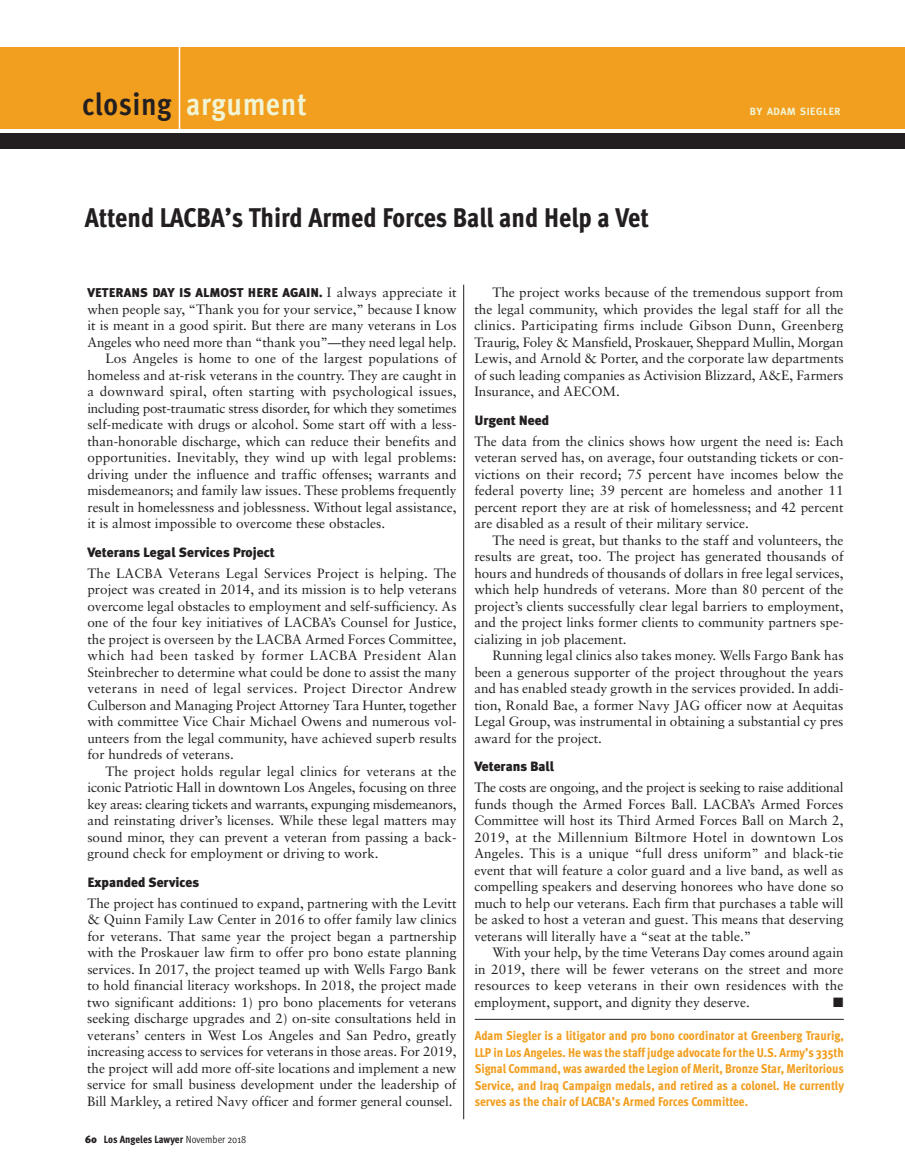
<style>
.page{position:relative;width:905px;height:1175px;background:#fff}
.page>*{position:absolute;margin:0;border:0;box-sizing:border-box;transform-origin:0 0}
.t1{font:700 31.5px "Meta Cond";letter-spacing:.02em;color:#f1f5d5}
.t2{font:800 27px "Meta Cond";color:#231f20}
.t3{font:13.5px/16.5px "Sabon";color:#231f20;text-align:justify}
.t4{font:900 13.5px "Meta Plus";color:#231f20}
.t5{font:13.5px "Zapf Dingbats ITC";color:#231f20}
.t6{font:800 12.75px/16.5px "Meta Cond";color:#f29f20;text-align:justify}
.t7{font:900 12.75px "Meta Plus";color:#231f20}
.t8{font:800 10.5px "Meta Cond";color:#231f20}
.t9{font:700 10.5px "Meta";letter-spacing:.055em;color:#f1f5d5}
.s1{color:#231f20}
.s2{font-family:"Sabon";font-weight:400;font-size:13.5px}
.s3{font-family:"Meta Plus";font-weight:900}
.s4{font-family:"Meta Cond Normal";font-weight:400}
</style>
<div class="page">
<div style="left:0;top:133px;width:904px;height:16px;background:#231f20"></div>
<div style="left:0;top:48px;width:904px;height:81px;background:#f29f20"></div>
<hr style="left:463px;top:285px;width:1px;height:834px;background:#231f20">
<hr style="left:179px;top:46px;width:1px;height:84px;background:#fff">
<hr style="left:475px;top:1018px;width:368px;height:1px;background:#231f20">
<h1 class="t1" style="left:82px;top:94px;width:226px"><span class="s1">closing</span> argument</h1>
<h2 class="t2" style="left:85px;top:208px;width:565px">Attend LACBA’s Third Armed Forces Ball and Help a Vet</h2>
<p class="t9" style="left:749px;top:105px;width:92px">BY ADAM SIEGLER</p>
<p class="t7" style="left:87px;top:285px;width:371px">VETERANS DAY IS ALMOST HERE AGAIN. <span class="s2">I always appreciate it</span></p>
<p class="t3" style="left:87px;top:302px;width:370px">when people say, “Thank you for your service,” because I know</p>
<p class="t3" style="left:87px;top:318px;width:370px">it is meant in a good spirit. But there are many veterans in Los</p>
<p class="t3" style="left:87px;top:335px;width:371px">Angeles who need more than “thank you”—they need legal help.</p>
<p class="t3" style="left:105px;top:351px;width:352px">Los Angeles is home to one of the largest populations of</p>
<p class="t3" style="left:87px;top:368px;width:370px">homeless and at-risk veterans in the country. They are caught in</p>
<p class="t3" style="left:87px;top:384px;width:370px">a downward spiral, often starting with psychological issues,</p>
<p class="t3" style="left:87px;top:401px;width:370px">including post-traumatic stress disorder, for which they sometimes</p>
<p class="t3" style="left:87px;top:417px;width:370px">self-medicate with drugs or alcohol. Some start off with a less-</p>
<p class="t3" style="left:87px;top:434px;width:370px">than-honorable discharge, which can reduce their benefits and</p>
<p class="t3" style="left:87px;top:450px;width:370px">opportunities. Inevitably, they wind up with legal problems:</p>
<p class="t3" style="left:87px;top:467px;width:370px">driving under the influence and traffic offenses; warrants and</p>
<p class="t3" style="left:87px;top:483px;width:370px">misdemeanors; and family law issues. These problems frequently</p>
<p class="t3" style="left:87px;top:500px;width:370px">result in homelessness and joblessness. Without legal assistance,</p>
<p class="t3" style="left:87px;top:516px;width:299px">it is almost impossible to overcome these obstacles.</p>
<p class="t4" style="left:87px;top:544px;width:189px">Veterans Legal Services Project</p>
<p class="t3" style="left:87px;top:566px;width:371px">The LACBA Veterans Legal Services Project is helping. The project was created in 2014, and its mission is to help veterans overcome legal obstacles to employment and self-sufficiency. As one of the four key initiatives of LACBA’s Counsel for Justice, the project is overseen by the LACBA Armed Forces Committee, which had been tasked by former LACBA President Alan Steinbrecher to determine what could be done to assist the many veterans in need of legal services. Project Director Andrew Culberson and Managing Project Attorney Tara Hunter, together with committee Vice Chair Michael Owens and numerous vol&shy;unteers from the legal community, have achieved superb results for hundreds of veterans.</p>
<p class="t3" style="left:87px;top:764px;width:371px;text-indent:18px">The project holds regular legal clinics for veterans at the iconic Patriotic Hall in downtown Los Angeles, focusing on three key areas: clearing tickets and warrants, expunging misdemeanors, and reinstating driver’s licenses. While these legal matters may sound minor, they can prevent a veteran from passing a back&shy;ground check for employment or driving to work.</p>
<p class="t4" style="left:87px;top:874px;width:113px">Expanded Services</p>
<p class="t3" style="left:87px;top:896px;width:371px">The project has continued to expand, partnering with the Levitt &amp; Quinn Family Law Center in 2016 to offer family law clinics for veterans. That same year the project began a partnership with the Proskauer law firm to offer pro bono estate planning services. In 2017, the project teamed up with Wells Fargo Bank to hold financial literacy workshops. In 2018, the project made two significant additions: 1) pro bono placements for veterans seeking discharge upgrades and 2) on-site consultations held in veterans’ centers in West Los Angeles and San Pedro, greatly increasing access to services for veterans in those areas. For 2019, the project will add more off-site locations and implement a new service for small business development under the leadership of Bill Markley, a retired Navy officer and former general counsel.</p>
<p class="t8" style="left:85px;top:1135px;width:163px"><span class="s3">60</span> Los Angeles Lawyer <span class="s4">November 2018</span></p>
<p class="t3" style="left:474px;top:285px;width:371px;text-indent:18px">The project works because of the tremendous support from the legal community, which provides the legal staff for all the clinics. Participating firms include Gibson Dunn, Greenberg Traurig, Foley &amp; Mansfield, Proskauer, Sheppard Mullin, Morgan Lewis, and Arnold &amp; Porter, and the corporate law departments of such leading companies as Activision Blizzard, A&amp;E, Farmers Insurance, and AECOM.</p>
<p class="t4" style="left:474px;top:412px;width:76px">Urgent Need</p>
<p class="t3" style="left:474px;top:433px;width:371px">The data from the clinics shows how urgent the need is: Each veteran served has, on average, four outstanding tickets or con&shy;victions on their record; 75 percent have incomes below the federal poverty line; 39 percent are homeless and another 11 percent report they are at risk of homelessness; and 42 percent are disabled as a result of their military service.</p>
<p class="t3" style="left:474px;top:532px;width:371px;text-indent:18px">The need is great, but thanks to the staff and volunteers, the results are great, too. The project has generated thousands of hours and hundreds of thousands of dollars in free legal services, which help hundreds of veterans. More than 80 percent of the project’s clients successfully clear legal barriers to employment, and the project links former clients to community partners spe&shy;cializing in job placement.</p>
<p class="t3" style="left:474px;top:648px;width:371px;text-indent:18px">Running legal clinics also takes money. Wells Fargo Bank has been a generous supporter of the project throughout the years and has enabled steady growth in the services provided. In addi&shy;tion, Ronald Bae, a former Navy JAG officer now at Aequitas Legal Group, was instrumental in obtaining a substantial cy pres award for the project.</p>
<p class="t4" style="left:474px;top:758px;width:81px">Veterans Ball</p>
<p class="t3" style="left:474px;top:780px;width:371px">The costs are ongoing, and the project is seeking to raise additional funds though the Armed Forces Ball. LACBA’s Armed Forces Committee will host its Third Armed Forces Ball on March 2, 2019, at the Millennium Biltmore Hotel in downtown Los Angeles. This is a unique “full dress uniform” and black-tie event that will feature a color guard and a live band, as well as compelling speakers and deserving honorees who have done so much to help our veterans. Each firm that purchases a table will be asked to host a veteran and guest. This means that deserving veterans will literally have a “seat at the table.”</p>
<p class="t3" style="left:474px;top:945px;width:371px;text-indent:18px">With your help, by the time Veterans Day comes around again in 2019, there will be fewer veterans on the street and more resources to keep veterans in their own residences with the employment, support, and dignity they deserve.</p>
<p class="t5" style="left:833px;top:994px;width:12px">■</p>
<p class="t6" style="left:475px;top:1028px;width:370px">Adam Siegler is a litigator and pro bono coordinator at Greenberg Traurig, LLP in Los Angeles. He was the staff judge advocate for the U.S. Army’s 335th Signal Command, was awarded the Legion of Merit, Bronze Star, Meritorious Service, and Iraq Campaign medals, and retired as a colonel. He currently serves as the chair of LACBA’s Armed Forces Committee.</p>
</div>
